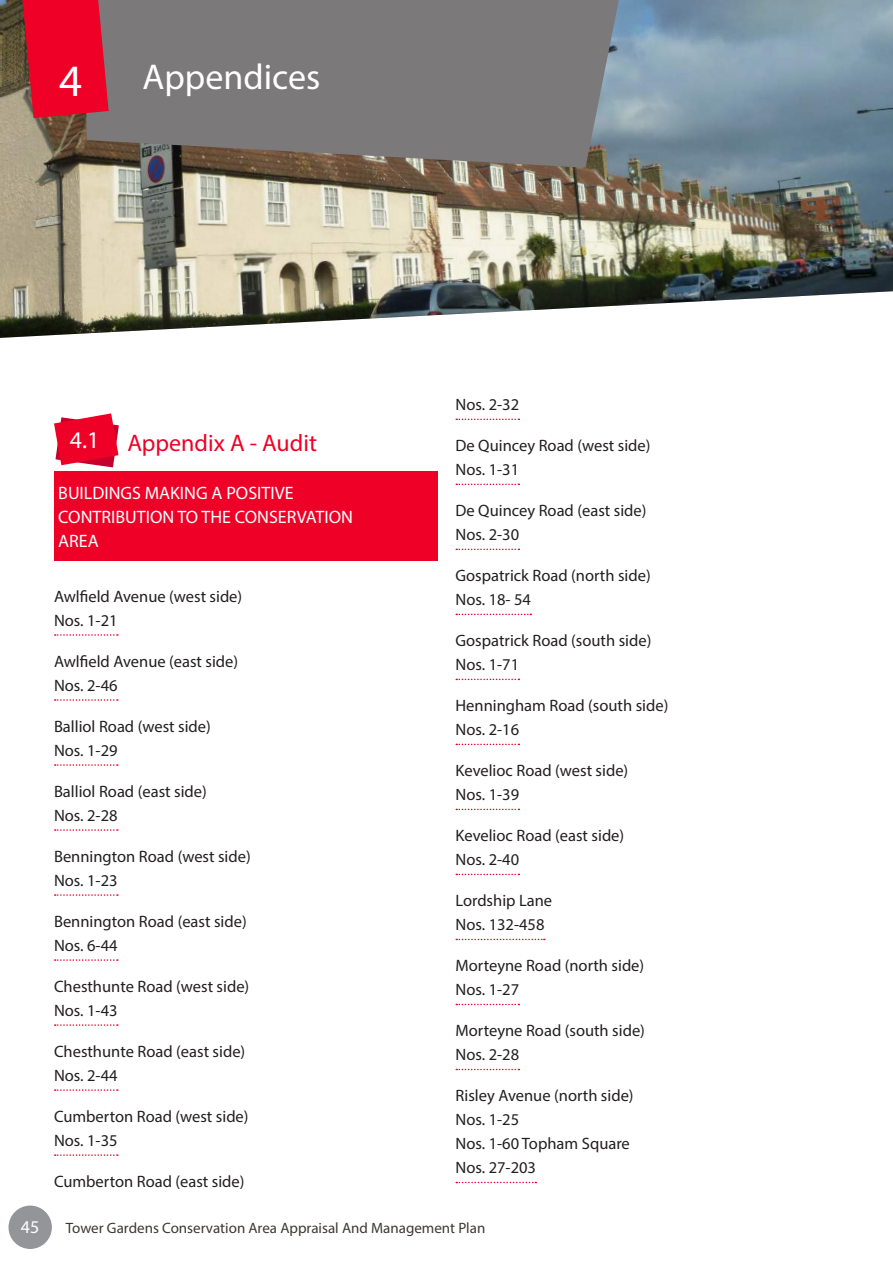
<style>
.page{position:relative;width:893px;height:1263px;background:#fff}
.page>*{position:absolute;margin:0;border:0;box-sizing:border-box;transform-origin:0 0}
.t1{font:45px "Myriad Pro";color:#fff}
.t2{font:36px "Myriad Pro";color:#fff}
.t3{font:24px "Myriad Pro";color:#ef0027}
.t4{font:18px/24px "Myriad Pro";color:#fff}
.t5{font:16.5px/24px "Myriad Pro";color:#231f20}
.t6{font:15px "Myriad Pro";color:#3e3835}
.s1{color:#fff}
</style>
<div class="page">
<div style="left:9px;top:1205px;width:43px;height:44px;background:#939598;border-radius:50%"></div>
<svg style="left:55px;top:634px;width:63px;height:2px"></svg>
<svg style="left:55px;top:699px;width:63px;height:2px"></svg>
<svg style="left:55px;top:764px;width:63px;height:2px"></svg>
<svg style="left:55px;top:829px;width:63px;height:2px"></svg>
<svg style="left:55px;top:894px;width:63px;height:2px"></svg>
<svg style="left:55px;top:959px;width:63px;height:2px"></svg>
<svg style="left:55px;top:1024px;width:63px;height:2px"></svg>
<svg style="left:55px;top:1089px;width:63px;height:2px"></svg>
<svg style="left:55px;top:1154px;width:63px;height:2px"></svg>
<svg style="left:54px;top:413px;width:65px;height:54px"></svg>
<div style="left:54px;top:471px;width:383px;height:90px;background:#ef0027"></div>
<svg style="left:456px;top:419px;width:63px;height:1px"></svg>
<svg style="left:456px;top:484px;width:63px;height:1px"></svg>
<svg style="left:456px;top:549px;width:63px;height:1px"></svg>
<svg style="left:456px;top:614px;width:75px;height:1px"></svg>
<svg style="left:456px;top:679px;width:63px;height:1px"></svg>
<svg style="left:456px;top:744px;width:63px;height:1px"></svg>
<svg style="left:456px;top:809px;width:63px;height:1px"></svg>
<svg style="left:456px;top:874px;width:63px;height:1px"></svg>
<svg style="left:456px;top:939px;width:89px;height:1px"></svg>
<svg style="left:456px;top:1004px;width:63px;height:1px"></svg>
<svg style="left:456px;top:1069px;width:63px;height:1px"></svg>
<svg style="left:456px;top:1182px;width:80px;height:1px"></svg>
<img style="left:0;top:0;width:893px;height:338px">
<svg style="left:84px;top:0;width:535px;height:168px;fill:#7b797a"></svg>
<svg style="left:23px;top:0;width:86px;height:118px"></svg>
<h1 class="t1" style="left:59px;top:53px;width:25px">4</h1>
<h2 class="t2" style="left:142px;top:55px;width:179px">Appendices</h2>
<h3 class="t3" style="left:70px;top:428px;width:248px"><span class="s1">4.1</span> Appendix A - Audit</h3>
<p class="t4" style="left:58px;top:481px;width:296px">BUILDINGS MAKING A POSITIVE<br>CONTRIBUTION TO THE CONSERVATION<br>AREA</p>
<p class="t5" style="left:54px;top:584px;width:190px">Awlfield Avenue (west side)<br>Nos. 1-21</p>
<p class="t5" style="left:54px;top:649px;width:186px">Awlfield Avenue (east side)<br>Nos. 2-46</p>
<p class="t5" style="left:54px;top:714px;width:158px">Balliol Road (west side)<br>Nos. 1-29</p>
<p class="t5" style="left:54px;top:779px;width:154px">Balliol Road (east side)<br>Nos. 2-28</p>
<p class="t5" style="left:54px;top:844px;width:198px">Bennington Road (west side)<br>Nos. 1-23</p>
<p class="t5" style="left:54px;top:909px;width:194px">Bennington Road (east side)<br>Nos. 6-44</p>
<p class="t5" style="left:54px;top:974px;width:197px">Chesthunte Road (west side)<br>Nos. 1-43</p>
<p class="t5" style="left:54px;top:1039px;width:193px">Chesthunte Road (east side)<br>Nos. 2-44</p>
<p class="t5" style="left:54px;top:1104px;width:196px">Cumberton Road (west side)<br>Nos. 1-35</p>
<p class="t5" style="left:54px;top:1169px;width:192px">Cumberton Road (east side)</p>
<p class="t5" style="left:455px;top:392px;width:65px">Nos. 2-32</p>
<p class="t5" style="left:455px;top:433px;width:197px">De Quincey Road (west side)<br>Nos. 1-31</p>
<p class="t5" style="left:455px;top:498px;width:192px">De Quincey Road (east side)<br>Nos. 2-30</p>
<p class="t5" style="left:455px;top:563px;width:197px">Gospatrick Road (north side)<br>Nos. 18- 54</p>
<p class="t5" style="left:455px;top:628px;width:197px">Gospatrick Road (south side)<br>Nos. 1-71</p>
<p class="t5" style="left:455px;top:693px;width:214px">Henningham Road (south side)<br>Nos. 2-16</p>
<p class="t5" style="left:455px;top:758px;width:174px">Kevelioc Road (west side)<br>Nos. 1-39</p>
<p class="t5" style="left:455px;top:823px;width:170px">Kevelioc Road (east side)<br>Nos. 2-40</p>
<p class="t5" style="left:455px;top:888px;width:98px">Lordship Lane<br>Nos. 132-458</p>
<p class="t5" style="left:455px;top:953px;width:190px">Morteyne Road (north side)<br>Nos. 1-27</p>
<p class="t5" style="left:455px;top:1018px;width:191px">Morteyne Road (south side)<br>Nos. 2-28</p>
<p class="t5" style="left:455px;top:1083px;width:180px">Risley Avenue (north side)<br>Nos. 1-25<br>Nos. 1-60 Topham Square<br>Nos. 27-203</p>
<p class="t4" style="left:21px;top:1214px;width:20px">45</p>
<p class="t6" style="left:66px;top:1218px;width:421px">Tower Gardens Conservation Area Appraisal And Management Plan</p>
</div>
